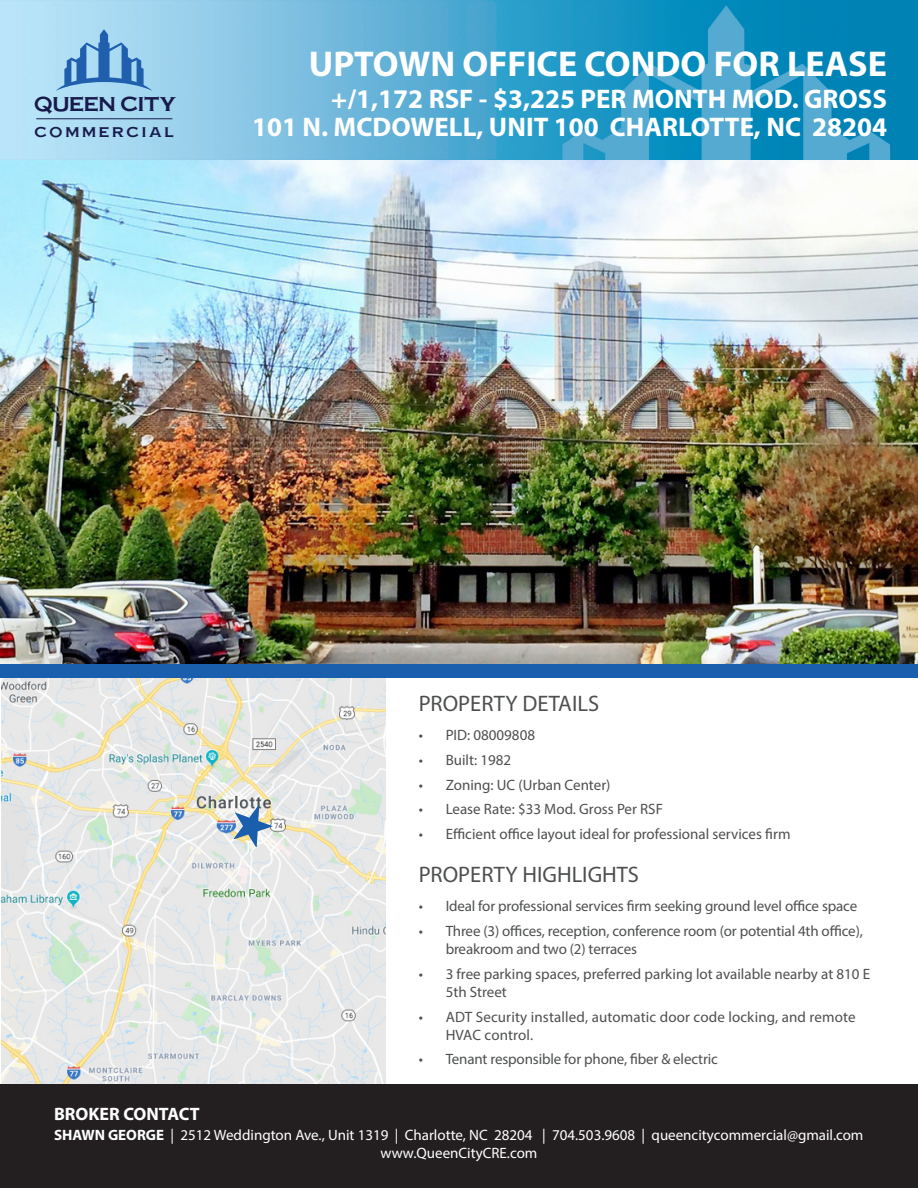
<style>
.page{position:relative;width:918px;height:1188px;background:#fff}
.page>*{position:absolute;margin:0;border:0;box-sizing:border-box;transform-origin:0 0}
.t1{font:700 36px "Myriad Pro";color:#fff}
.t2{font:700 27px "Myriad Pro";color:#fff}
.t3{font:22.5px "Myriad Pro";color:#4e4f50}
.t4{font:19.35px "Copper Penny DTP Normal";letter-spacing:-.015em;color:#171a4b}
.t5{font:700 18px "Myriad Pro";color:#fff}
.t6{font:15px "Myriad Pro";color:#4e4f50}
.t7{font:15px "Myriad Pro";color:#fff}
.t8{font:13.65px "Copper Penny DTP Normal";letter-spacing:.2em;color:#171a4b}
.s1{font-weight:700}
</style>
<div class="page">
<img style="left:2px;top:678px;width:384px;height:407px">
<img style="left:0;top:1px;width:918px;height:664px">
<div style="left:0;top:1085px;width:918px;height:103px;background:#231f20"></div>
<div style="left:0;top:665px;width:918px;height:13px;background:#195fad"></div>
<hr style="left:36px;top:119px;width:136px;height:1px;background:#171a4b">
<svg style="left:56px;top:29px;width:96px;height:62px;background:#80b5dd"></svg>
<svg style="left:234px;top:805px;width:39px;height:42px"></svg>
<p class="t4" style="left:34px;top:92px;width:143px">QUEEN CITY</p>
<p class="t8" style="left:34px;top:123px;width:141px">COMMERCIAL</p>
<p class="t1" style="left:309px;top:41px;width:580px">UPTOWN OFFICE CONDO FOR LEASE</p>
<p class="t2" style="left:331px;top:81px;width:557px">+/1,172 RSF - $3,225 PER MONTH MOD. GROSS</p>
<p class="t2" style="left:252px;top:110px;width:636px">101 N. MCDOWELL, UNIT 100 CHARLOTTE, NC 28204</p>
<p class="t5" style="left:54px;top:1102px;width:147px">BROKER CONTACT</p>
<p class="t3" style="left:419px;top:690px;width:182px">PROPERTY DETAILS</p>
<p class="t6" style="left:419px;top:726px;width:6px">•</p>
<p class="t6" style="left:446px;top:726px;width:91px">PID: 08009808</p>
<p class="t6" style="left:419px;top:751px;width:6px">•</p>
<p class="t6" style="left:446px;top:751px;width:67px">Built: 1982</p>
<p class="t6" style="left:419px;top:775px;width:6px">•</p>
<p class="t6" style="left:446px;top:775px;width:166px">Zoning: UC (Urban Center(</p>
<p class="t6" style="left:419px;top:800px;width:6px">•</p>
<p class="t6" style="left:446px;top:800px;width:219px">Lease Rate: $33 Mod. Gross Per RSF</p>
<p class="t6" style="left:419px;top:825px;width:6px">•</p>
<p class="t6" style="left:446px;top:825px;width:346px">Efficient office layout ideal for professional services firm</p>
<p class="t3" style="left:419px;top:861px;width:222px">PROPERTY HIGHLIGHTS</p>
<p class="t6" style="left:419px;top:897px;width:6px">•</p>
<p class="t6" style="left:419px;top:922px;width:6px">•</p>
<p class="t6" style="left:419px;top:965px;width:6px">•</p>
<p class="t6" style="left:419px;top:1007px;width:6px">•</p>
<p class="t6" style="left:419px;top:1050px;width:6px">•</p>
<p class="t6" style="left:446px;top:897px;width:413px">Ideal for professional services firm seeking ground level office space</p>
<p class="t6" style="left:446px;top:922px;width:419px">Three 3( ) offices, reception, conference room (or potential 4th office ,(</p>
<p class="t6" style="left:446px;top:940px;width:193px">breakroom and two 2( ) terraces</p>
<p class="t6" style="left:446px;top:965px;width:426px">3 free parking spaces, preferred parking lot available nearby at 810 E</p>
<p class="t6" style="left:446px;top:983px;width:63px">5th Street</p>
<p class="t6" style="left:446px;top:1007px;width:412px">ADT Security installed, automatic door code locking, and remote</p>
<p class="t6" style="left:446px;top:1025px;width:89px">HVAC control.</p>
<p class="t6" style="left:446px;top:1050px;width:274px">Tenant responsible for phone, fiber &amp; electric</p>
<p class="t7" style="left:54px;top:1125px;width:480px"><span class="s1">SHAWN GEORGE</span> | 2512 Weddington Ave., Unit 1319 | Charlotte, NC 28204</p>
<p class="t7" style="left:381px;top:1143px;width:158px">www.QueenCityCRE.com</p>
<p class="t7" style="left:542px;top:1125px;width:323px">| 704.503.9608 | queencitycommercial@gmail.com</p>
</div>
